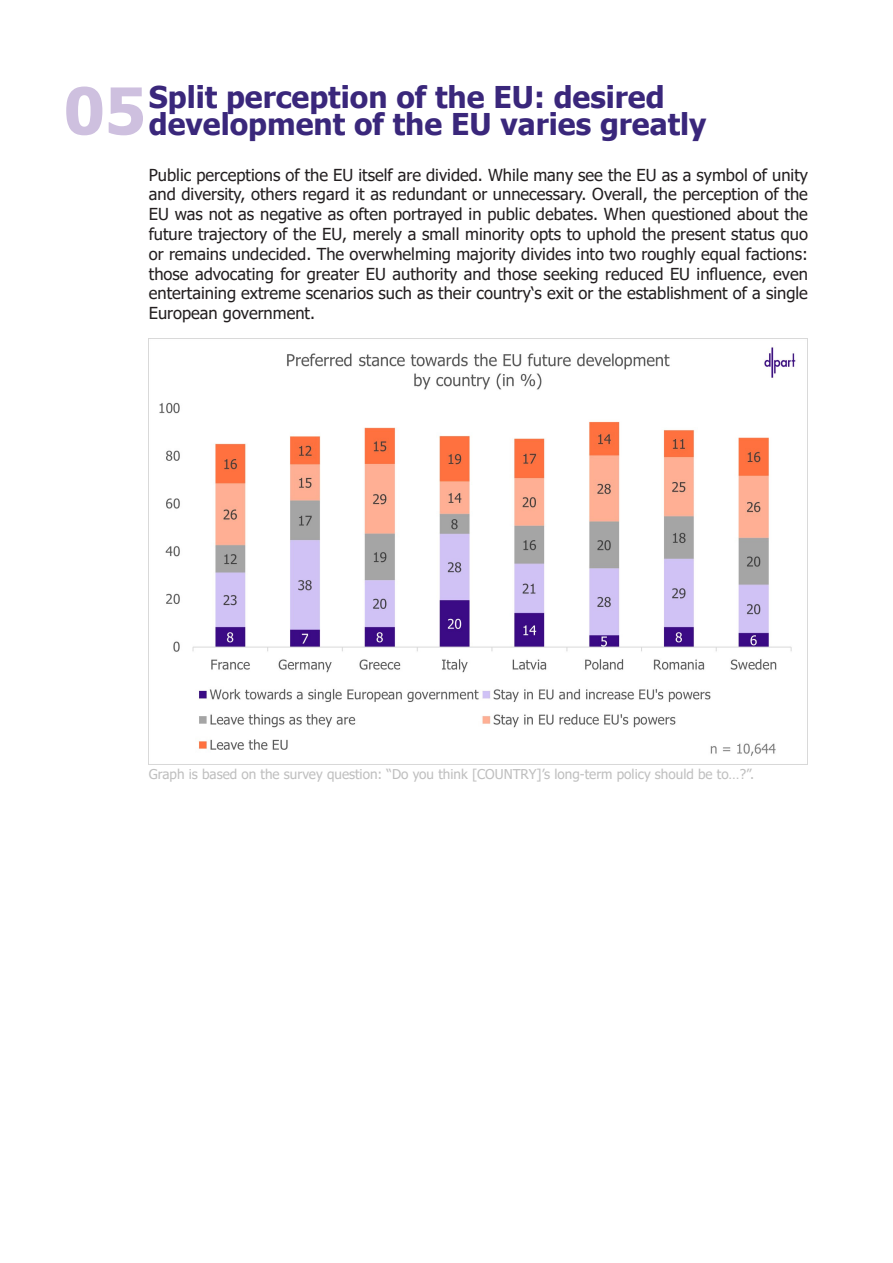
<style>
.page{position:relative;width:893px;height:1263px;background:#fff}
.page>*{position:absolute;margin:0;border:0;box-sizing:border-box;transform-origin:0 0}
.t1{font:700 64.5px "Tahoma";color:#cec0df}
.t2{font:700 30px/27px "Tahoma";color:#3a277b}
.t3{font:16.5px/19.8px "Tahoma";color:#231f20;text-align:justify}
.t4{font:13.5px "Tahoma";color:#bfbfbf}
</style>
<div class="page">
<img style="left:159px;top:339px;width:649px;height:425px">
<p class="t2" style="left:149px;top:85px;width:559px">Split perception of the EU: desired development of the EU varies greatly</p>
<p class="t3" style="left:149px;top:166px;width:661px">Public perceptions of the EU itself are divided. While many see the EU as a symbol of unity and diversity, others regard it as redundant or unnecessary. Overall, the perception of the EU was not as negative as often portrayed in public debates. When questioned about the future trajectory of the EU, merely a small minority opts to uphold the present status quo or remains undecided. The overwhelming majority divides into two roughly equal factions: those advocating for greater EU authority and those seeking reduced EU influence, even entertaining extreme scenarios such as their country‘s exit or the establishment of a single European government.</p>
<p class="t1" style="left:64px;top:66px;width:84px">05</p>
<p class="t4" style="left:149px;top:765px;width:607px">Graph is based on the survey question: “Do you think [COUNTRY]’s long-term policy should be to…?”.</p>
</div>
